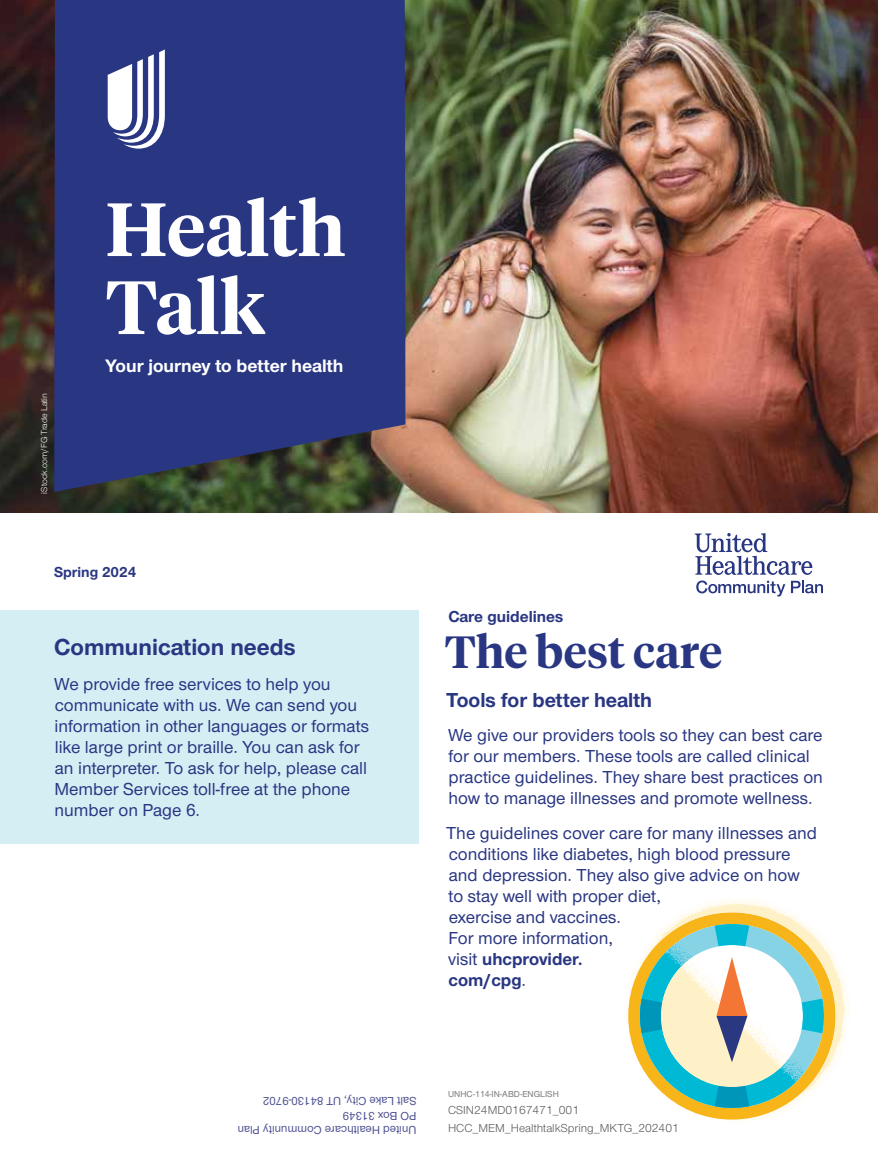
<style>
.page{position:relative;width:878px;height:1161px;background:#fff}
.page>*{position:absolute;margin:0;border:0;box-sizing:border-box;transform-origin:0 0}
.t1{font:600 75px/78px "UHC Serif Headline";color:#fff}
.Hed_serif_secondary_AMC{font:600 45px "UHC Serif Headline";color:#293682}
.Sidebar_head_AMC{font:700 24px "UHC Sans";color:#293682}
.Deck_AMC{font:700 21px "UHC Sans";color:#293682}
.t2{font:700 18.75px "UHC Sans";color:#fff}
.Sans_no_indent_AMC{font:500 18px/21px "UHC Sans";color:#293682}
.tag_category_AMC{font:700 16.5px "UHC Sans";color:#293682}
.t3{font:700 15px "UHC Sans";color:#293682}
.t4{font:500 12px "UHC Sans";color:#4e5292}
.t5{font:12px "UHC Sans";color:#58595b}
.t6{font:500 9px "UHC Sans";color:#797a7d}
.Legal_language_AMC{font:9px "UHC Sans";color:#fff}
.s1{font-weight:700}
</style>
<div class="page">
<svg style="left:625px;top:898px;width:225px;height:224px"></svg>
<div style="left:0;top:611px;width:418px;height:233px;background:#d5eef4"></div>
<img style="left:0;top:0;width:878px;height:513px">
<svg style="left:694px;top:533px;width:129px;height:64px"></svg>
<svg style="left:54px;top:0;width:351px;height:492px;background:#2b377c"></svg>
<svg style="left:108px;top:50px;width:57px;height:99px"></svg>
<p class="Legal_language_AMC" style="left:38px;top:494px;width:102px;rotate:-90deg">iStock.com/FG Trade Latin</p>
<p class="t1" style="left:106px;top:187px;width:241px">Health<br>Talk</p>
<p class="t2" style="left:106px;top:353px;width:239px">Your journey to better health</p>
<p class="t3" style="left:54px;top:562px;width:84px">Spring 2024</p>
<p class="Sidebar_head_AMC" style="left:54px;top:631px;width:243px">Communication needs</p>
<p class="Sans_no_indent_AMC" style="left:54px;top:672px;width:316px">We provide free services to help you communicate with us. We can send you information in other languages or formats like large print or braille. You can ask for an interpreter. To ask for help, please call Member Services toll-free at the phone number on Page 6.</p>
<p class="tag_category_AMC" style="left:448px;top:605px;width:117px">Care guidelines</p>
<p class="Hed_serif_secondary_AMC" style="left:444px;top:621px;width:279px">The best care</p>
<p class="Deck_AMC" style="left:446px;top:686px;width:207px">Tools for better health</p>
<p class="Sans_no_indent_AMC" style="left:448px;top:724px;width:376px">We give our providers tools so they can best care for our members. These tools are called clinical practice guidelines. They share best practices on how to manage illnesses and promote wellness.</p>
<p class="Sans_no_indent_AMC" style="left:446px;top:822px;width:372px">The guidelines cover care for many illnesses and conditions like diabetes, high blood pressure and depression. They also give advice on how<br>to stay well with proper diet,<br>exercise and vaccines.<br>For more information,<br>visit <span class="s1">uhcprovider.<br>com/cpg</span>.</p>
<p class="t4" style="left:416px;top:1109px;width:155px;rotate:-180deg">Salt Lake City, UT 84130-9702</p>
<p class="t4" style="left:416px;top:1124px;width:75px;rotate:-180deg">PO Box 31349</p>
<p class="t4" style="left:416px;top:1138px;width:180px;rotate:-180deg">United Healthcare Community Plan</p>
<p class="t6" style="left:448px;top:1088px;width:112px">UNHC-114-IN-ABD-ENGLISH</p>
<p class="t5" style="left:448px;top:1102px;width:133px">CSIN24MD0167471_001</p>
<p class="t5" style="left:448px;top:1120px;width:232px">HCC_MEM_HealthtalkSpring_MKTG_202401</p>
</div>
